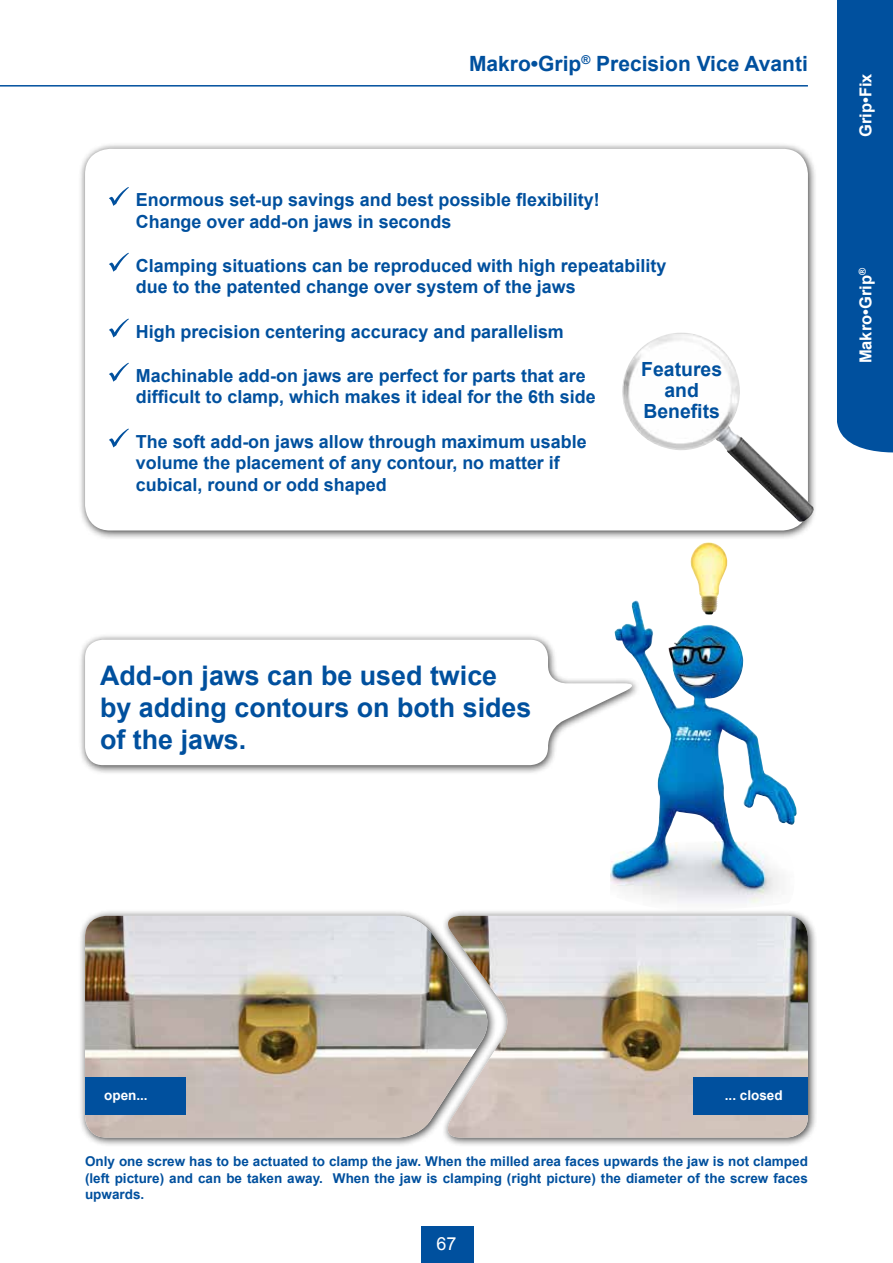
<style>
.page{position:relative;width:893px;height:1263px;background:#fff}
.page>*{position:absolute;margin:0;border:0;box-sizing:border-box;transform-origin:0 0}
.t1{font:700 27px/32.4px "Arial";color:#00509e}
.t2{font:700 21px "Arial";color:#00509e}
.t3{font:700 19.5px/21px "Arial";color:#00509e;text-align:center}
.t4{font:700 18px/21.6px "Arial";color:#00509e}
.t5{font:18px "Arial";color:#fff}
.t6{font:700 16.5px "Arial";color:#fff}
.t7{font:700 13.5px/16.5px "Arial";color:#00509e;text-align:justify}
.t8{font:700 13.5px "Arial";color:#fff}
</style>
<div class="page">
<div style="left:421px;top:1226px;width:53px;height:37px;background:#00509e"></div>
<hr style="left:0;top:85px;width:808px;height:2px;background:#00509e">
<div style="left:78px;top:142px;width:740px;height:398px;background:#000;opacity:.75"></div>
<div style="left:85px;top:149px;width:723px;height:381px;background:#fff;border-radius:25px"></div>
<img style="left:610px;top:542px;width:187px;height:361px">
<div style="left:78px;top:633px;width:563px;height:142px;background:#000;opacity:.75"></div>
<svg style="left:85px;top:640px;width:557px;height:125px"></svg>
<img style="left:622px;top:333px;width:193px;height:189px">
<div style="left:78px;top:909px;width:419px;height:238px;background:#000;opacity:.75"></div>
<img style="left:85px;top:916px;width:354px;height:221px">
<div style="left:441px;top:909px;width:376px;height:238px;background:#000;opacity:.75"></div>
<img style="left:439px;top:916px;width:369px;height:221px">
<div style="left:85px;top:1077px;width:101px;height:37px;background:#00509e"></div>
<div style="left:693px;top:1077px;width:115px;height:37px;background:#00509e"></div>
<svg style="left:109px;top:187px;width:20px;height:19px"></svg>
<svg style="left:109px;top:253px;width:20px;height:19px"></svg>
<svg style="left:109px;top:318px;width:20px;height:19px"></svg>
<svg style="left:109px;top:363px;width:20px;height:19px"></svg>
<svg style="left:109px;top:428px;width:20px;height:19px"></svg>
<div style="left:838px;top:0;width:55px;height:1263px;background:#00509e"></div>
<div style="left:837px;top:421px;width:56px;height:842px;background:#fff"></div>
<p class="t2" style="left:469px;top:49px;width:340px">Makro•Grip<sup>®</sup> Precision Vice Avanti</p>
<p class="t4" style="left:136px;top:189px;width:465px">Enormous set-up savings and best possible flexibility!<br>Change over add-on jaws in seconds</p>
<p class="t4" style="left:136px;top:255px;width:532px">Clamping situations can be reproduced with high repeatability due to the patented change over system of the jaws</p>
<p class="t4" style="left:136px;top:321px;width:430px">High precision centering accuracy and parallelism</p>
<p class="t4" style="left:136px;top:365px;width:461px">Machinable add-on jaws are perfect for parts that are difficult to clamp, which makes it ideal for the 6th side</p>
<p class="t4" style="left:136px;top:431px;width:452px">The soft add-on jaws allow through maximum usable volume the placement of any contour, no matter if cubical, round or odd shaped</p>
<p class="t3" style="left:641px;top:359px;width:82px">Features and<br>Benefits</p>
<p class="t6" style="left:855px;top:143px;width:77px;rotate:-90deg">Präge•Fix</p>
<p class="t6" style="left:855px;top:137px;width:65px;rotate:-90deg">Grip•Fix</p>
<p class="t6" style="left:855px;top:363px;width:97px;rotate:-90deg">Makro•Grip<sup>®</sup></p>
<h1 class="t1" style="left:100px;top:660px;width:433px">Add-on jaws can be used twice by adding contours on both sides of the jaws.</h1>
<p class="t8" style="left:104px;top:1087px;width:45px">open...</p>
<p class="t8" style="left:725px;top:1087px;width:59px">... closed</p>
<p class="t7" style="left:85px;top:1154px;width:724px">Only one screw has to be actuated to clamp the jaw. When the milled area faces upwards the jaw is not clamped (left picture) and can be taken away. When the jaw is clamping (right picture) the diameter of the screw faces upwards.</p>
<p class="t5" style="left:436px;top:1232px;width:22px">67</p>
</div>
